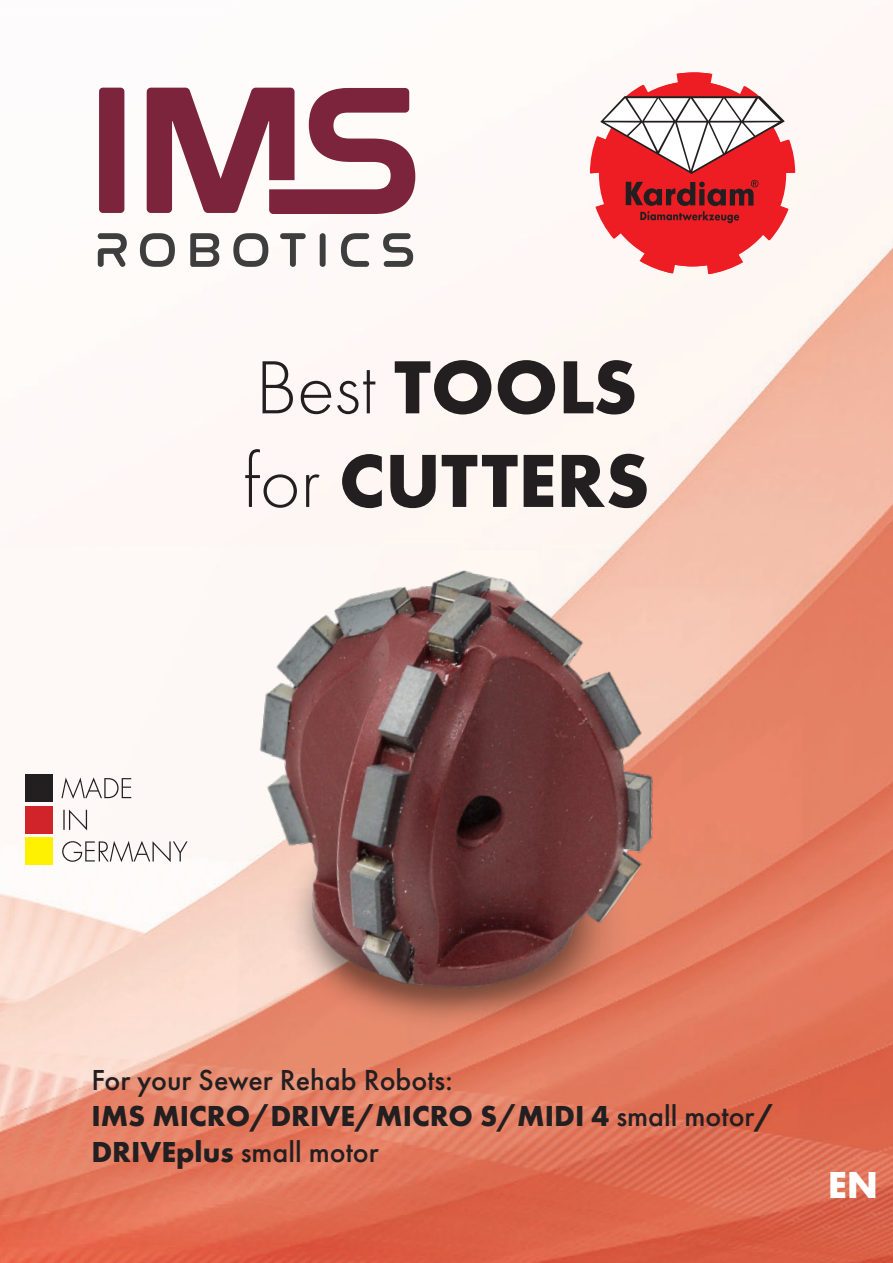
<style>
.page{position:relative;width:893px;height:1263px;background:#fff}
.page>*{position:absolute;margin:0;border:0;box-sizing:border-box;transform-origin:0 0}
.t1{font:700 78px "Futura PT";color:#231f20}
.t2{font:700 39px "Futura PT";color:#fff}
.t3{font:500 30px "Futura PT";color:#231f20}
.t4{font:700 30px "Futura PT";color:#231f20}
.s1{font-weight:300}
.s2{font-weight:500}
.s3{font-weight:700}
</style>
<div class="page">
<img style="left:0;top:44px;width:893px;height:1219px">
<img style="left:142px;top:470px;width:656px;height:666px">
<svg style="left:590px;top:72px;width:205px;height:202px"></svg>
<div style="left:26px;top:774px;width:27px;height:28px;background:#231f20"></div>
<div style="left:26px;top:806px;width:27px;height:27px;background:#d1232a"></div>
<div style="left:26px;top:838px;width:27px;height:27px;background:#fff101"></div>
<svg style="left:62px;top:841px;width:126px;height:21px"></svg>
<svg style="left:63px;top:809px;width:24px;height:21px"></svg>
<svg style="left:61px;top:777px;width:70px;height:22px"></svg>
<svg style="left:98px;top:233px;width:29px;height:34px"></svg>
<svg style="left:140px;top:233px;width:35px;height:34px"></svg>
<svg style="left:190px;top:233px;width:29px;height:34px"></svg>
<svg style="left:233px;top:233px;width:35px;height:34px"></svg>
<svg style="left:280px;top:233px;width:26px;height:34px"></svg>
<div style="left:320px;top:233px;width:6px;height:34px;background:#3e3e3f;border-radius:3px"></div>
<svg style="left:341px;top:233px;width:28px;height:34px"></svg>
<svg style="left:383px;top:233px;width:30px;height:34px"></svg>
<div style="left:99px;top:88px;width:25px;height:125px;background:#7d243d;border-radius:4px"></div>
<svg style="left:147px;top:88px;width:268px;height:126px"></svg>
<p class="t1" style="left:255px;top:337px;width:383px"><span class="s1">Best</span> TOOLS</p>
<p class="t1" style="left:243px;top:431px;width:408px"><span class="s1">for</span> CUTTERS</p>
<p class="t3" style="left:91px;top:1061px;width:363px">For your Sewer Rehab Robots:</p>
<p class="t4" style="left:91px;top:1096px;width:685px">IMS MICRO/DRIVE/MICRO S/MIDI 4 <span class="s2">small motor</span>/</p>
<p class="t3" style="left:91px;top:1133px;width:289px"><span class="s3">DRIVEplus</span> small motor</p>
<p class="t2" style="left:828px;top:1160px;width:52px">EN</p>
</div>
